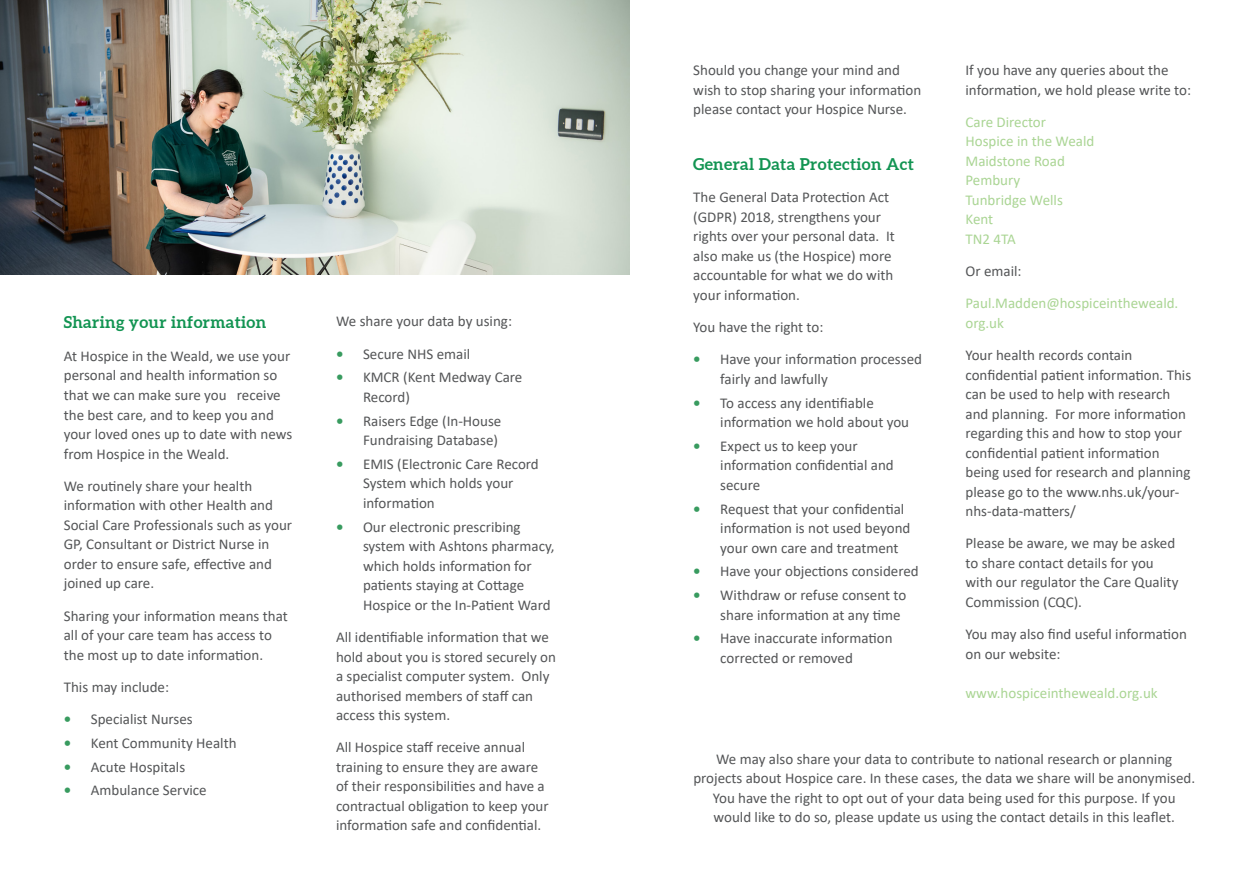
<style>
.page{position:relative;width:1259px;height:893px;background:#fff}
.page>*{position:absolute;margin:0;border:0;box-sizing:border-box;transform-origin:0 0}
.t1{font:700 16.5px "Aleo";letter-spacing:.02em;color:#129452}
.t2{font:15px/19.5px "Calibri";color:#545557}
.t3{font:15px/19.5px "Calibri";color:#aad594}
.s1{font-weight:700;color:#389b5f}
</style>
<div class="page">
<img style="left:0;top:0;width:629px;height:274px">
<p class="t1" style="left:64px;top:312px;width:204px">Sharing your information</p>
<p class="t2" style="left:64px;top:346px;width:230px">At Hospice in the Weald, we use your personal and health information so that we can make sure you receive the best care, and to keep you and your loved ones up to date with news from Hospice in the Weald.</p>
<p class="t2" style="left:64px;top:476px;width:230px">We routinely share your health information with other Health and<br>Social Care Professionals such as your<br>GP, Consultant or District Nurse in order to ensure safe, effective and joined up care.</p>
<p class="t2" style="left:64px;top:605px;width:225px">Sharing your information means that all of your care team has access to the most up to date information.</p>
<p class="t2" style="left:64px;top:677px;width:107px">This may include:</p>
<p class="t2" style="left:64px;top:709px;width:130px"><span class="s1">•</span> Specialist Nurses</p>
<p class="t2" style="left:64px;top:733px;width:174px"><span class="s1">•</span> Kent Community Health</p>
<p class="t2" style="left:64px;top:756px;width:123px"><span class="s1">•</span> Acute Hospitals</p>
<p class="t2" style="left:64px;top:780px;width:144px"><span class="s1">•</span> Ambulance Service</p>
<p class="t2" style="left:336px;top:311px;width:177px">We share your data by using:</p>
<p class="t2" style="left:336px;top:344px;width:136px"><span class="s1">•</span> Secure NHS email</p>
<p class="t2" style="left:363px;top:367px;width:161px;text-indent:-27px"><span class="s1">•</span> KMCR (Kent Medway Care<br>Record)</p>
<p class="t2" style="left:336px;top:411px;width:167px;text-align:right"><span class="s1">•</span> Raisers Edge (In-House<br>Fundraising Database)</p>
<p class="t2" style="left:363px;top:454px;width:177px;text-indent:-27px"><span class="s1">•</span> EMIS (Electronic Care Record<br>System which holds your information</p>
<p class="t2" style="left:363px;top:517px;width:193px;text-indent:-27px"><span class="s1">•</span> Our electronic prescribing system with Ashtons pharmacy, which holds information for patients staying at Cottage<br>Hospice or the In-Patient Ward</p>
<p class="t2" style="left:336px;top:627px;width:221px">All identifiable information that we hold about you is stored securely on a specialist computer system. Only authorised members of staff can access this system.</p>
<p class="t2" style="left:336px;top:737px;width:214px">All Hospice staff receive annual training to ensure they are aware of their responsibilities and have a contractual obligation to keep your information safe and confidential.</p>
<p class="t2" style="left:693px;top:60px;width:230px">Should you change your mind and wish to stop sharing your information please contact your Hospice Nurse.</p>
<p class="t1" style="left:693px;top:154px;width:222px">General Data Protection Act</p>
<p class="t2" style="left:693px;top:187px;width:203px">The General Data Protection Act (GDPR) 2018, strengthens your rights over your personal data. It also make us (the Hospice) more accountable for what we do with your information.</p>
<p class="t2" style="left:693px;top:317px;width:132px">You have the right to:</p>
<p class="t2" style="left:720px;top:349px;width:203px;text-indent:-27px"><span class="s1">•</span> Have your information processed fairly and lawfully</p>
<p class="t2" style="left:720px;top:393px;width:190px;text-indent:-27px"><span class="s1">•</span> To access any identifiable information we hold about you</p>
<p class="t2" style="left:720px;top:436px;width:175px;text-indent:-27px"><span class="s1">•</span> Expect us to keep your information confidential and secure</p>
<p class="t2" style="left:720px;top:499px;width:192px;text-indent:-27px"><span class="s1">•</span> Request that your confidential information is not used beyond your own care and treatment</p>
<p class="t2" style="left:693px;top:561px;width:227px"><span class="s1">•</span> Have your objections considered</p>
<p class="t2" style="left:720px;top:585px;width:188px;text-indent:-27px"><span class="s1">•</span> Withdraw or refuse consent to share information at any time</p>
<p class="t2" style="left:720px;top:628px;width:174px;text-indent:-27px"><span class="s1">•</span> Have inaccurate information corrected or removed</p>
<p class="t2" style="left:965px;top:60px;width:227px">If you have any queries about the information, we hold please write to:</p>
<p class="t3" style="left:965px;top:112px;width:130px">Care Director<br>Hospice in the Weald<br>Maidstone Road<br>Pembury<br>Tunbridge Wells<br>Kent<br>TN2 4TA</p>
<p class="t2" style="left:965px;top:261px;width:58px">Or email:</p>
<p class="t3" style="left:965px;top:293px;width:214px">Paul.Madden@hospiceintheweald. org.uk</p>
<p class="t2" style="left:965px;top:345px;width:227px">Your health records contain confidential patient information. This can be used to help with research and planning. For more information regarding this and how to stop your confidential patient information being used for research and planning please go to the www.nhs.uk/your&shy;nhs-data-matters/</p>
<p class="t2" style="left:965px;top:533px;width:214px">Please be aware, we may be asked to share contact details for you with our regulator the Care Quality<br>Commission (CQC).</p>
<p class="t2" style="left:965px;top:624px;width:223px">You may also find useful information on our website:</p>
<p class="t3" style="left:965px;top:682px;width:194px">www.hospiceintheweald.org.uk</p>
<p class="t2" style="left:693px;top:749px;width:503px;text-align:center">We may also share your data to contribute to national research or planning projects about Hospice care. In these cases, the data we share will be anonymised.<br>You have the right to opt out of your data being used for this purpose. If you would like to do so, please update us using the contact details in this leaflet.</p>
</div>
